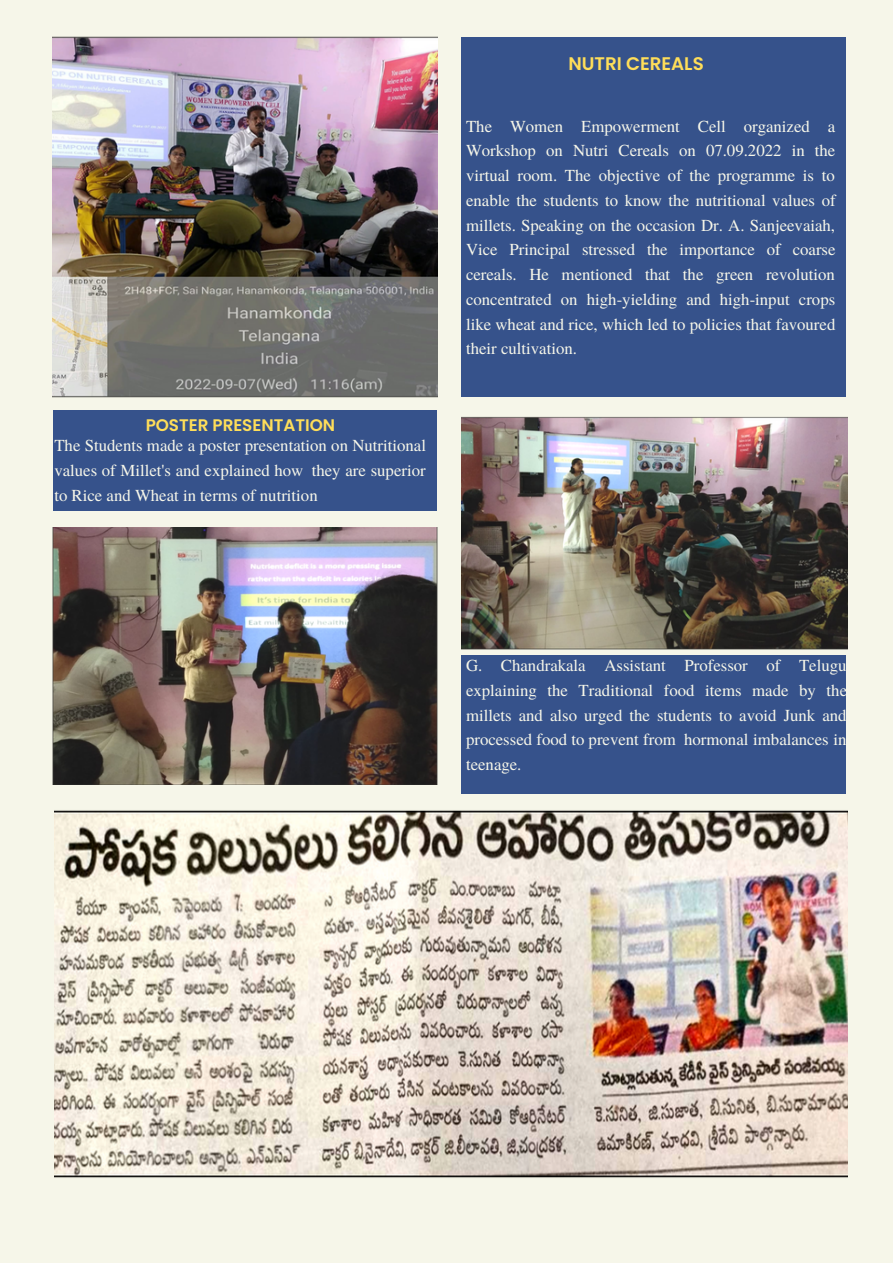
<style>
.page{position:relative;width:893px;height:1264px;background:#fff}
.page>*{position:absolute;margin:0;border:0;box-sizing:border-box;transform-origin:0 0}
.t1{font:600 18.3px "Poppins";color:#ffde59}
.t2{font:16.8px/24.8px "Te X Gyre Termes";color:#f6f6e9;text-align:justify}
.t3{font:600 16.8px "Poppins";color:#ffde59}
</style>
<div class="page">
<div style="left:0;top:0;width:892px;height:1262px;background:#f6f6e9"></div>
<img style="left:53px;top:37px;width:384px;height:361px">
<div style="left:53px;top:410px;width:384px;height:100px;background:#36528b"></div>
<img style="left:461px;top:416px;width:385px;height:233px">
<img style="left:53px;top:527px;width:384px;height:257px">
<div style="left:461px;top:655px;width:385px;height:138px;background:#36528b"></div>
<div style="left:461px;top:37px;width:385px;height:360px;background:#36528b"></div>
<img style="left:54px;top:810px;width:793px;height:368px">
<p class="t3" style="left:146px;top:413px;width:191px">POSTER PRESENTATION</p>
<p class="t2" style="left:54px;top:432px;width:373px">The Students made a poster presentation on Nutritional values of Millet's and explained how they are superior to Rice and Wheat in terms of nutrition</p>
<p class="t1" style="left:568px;top:51px;width:137px">NUTRI CEREALS</p>
<p class="t2" style="left:466px;top:113px;width:371px">The Women Empowerment Cell organized a Workshop on Nutri Cereals on 07.09.2022 in the virtual room. The objective of the programme is to enable the students to know the nutritional values of millets. Speaking on the occasion Dr. A. Sanjeevaiah, Vice Principal stressed the importance of coarse cereals. He mentioned that the green revolution concentrated on high-yielding and high-input crops like wheat and rice, which led to policies that favoured their cultivation.</p>
<p class="t2" style="left:466px;top:652px;width:382px">G. Chandrakala Assistant Professor of Telugu explaining the Traditional food items made by the millets and also urged the students to avoid Junk and processed food to prevent from hormonal imbalances in teenage.</p>
</div>
